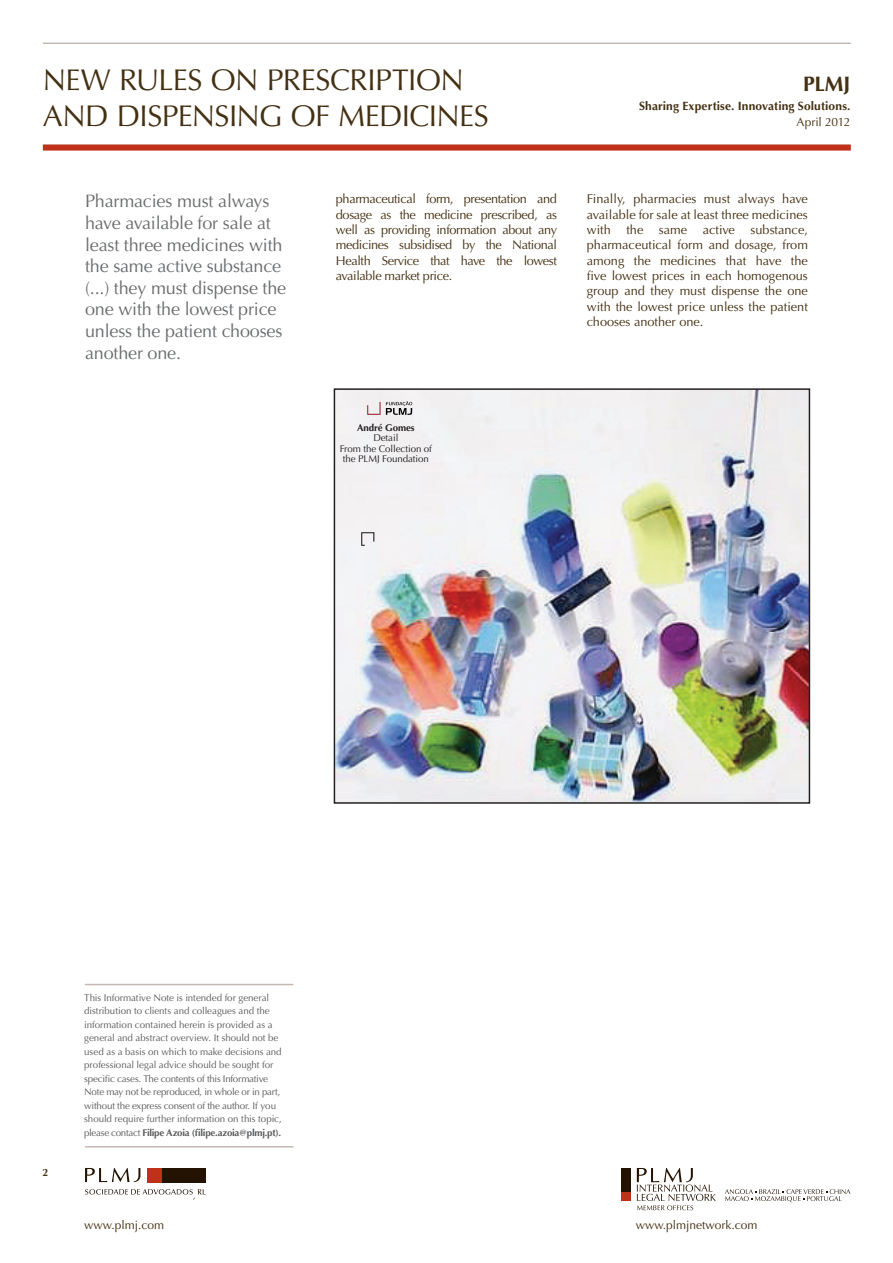
<style>
.page{position:relative;width:893px;height:1263px;background:#fff}
.page>*{position:absolute;margin:0;border:0;box-sizing:border-box;transform-origin:0 0}
.t1{font:30px/36px "Optima";letter-spacing:-.02em;color:#443012}
.t2{font:700 21px "Optima";color:#443012}
.t3{font:18px/21.6px "Optima";letter-spacing:-.01em;color:#696b6d}
.t4{font:12.75px/15.3px "Optima";letter-spacing:-.025em;color:#443012;text-align:justify}
.t5{font:700 12px "Optima";letter-spacing:.01em;color:#443012}
.t6{font:12px "Optima";color:#443012}
.t7{font:12px "Optima";letter-spacing:-.025em;color:#443012}
.t8{font:700 10.5px "Optima";color:#443012}
.t9{font:9.75px/13.5px "Optima";letter-spacing:-.01em;color:#58595b}
.t10{font:9.75px "Optima";letter-spacing:-.01em;color:#231f20}
.t11{font:700 9.75px "Optima";letter-spacing:-.01em;color:#231f20}
.s1{font-weight:700}
</style>
<div class="page">
<hr style="left:43px;top:43px;width:808px;height:1px;background:#c5b8b2">
<div style="left:43px;top:145px;width:808px;height:6px;background:#c0311a"></div>
<hr style="left:85px;top:984px;width:208px;height:1px;background:#c5b8b2">
<hr style="left:85px;top:1146px;width:208px;height:1px;background:#c5b8b2">
<div style="left:621px;top:1191px;width:9px;height:10px;background:#c0311a"></div>
<div style="left:621px;top:1168px;width:9px;height:23px;background:#241202"></div>
<svg style="left:637px;top:1168px;width:79px;height:42px"></svg>
<svg style="left:725px;top:1189px;width:125px;height:13px"></svg>
<div style="left:162px;top:1168px;width:44px;height:14px;background:#241202"></div>
<div style="left:147px;top:1168px;width:15px;height:14px;background:#c0311a"></div>
<svg style="left:85px;top:1168px;width:56px;height:14px"></svg>
<svg style="left:85px;top:1189px;width:121px;height:11px"></svg>
<img style="left:337px;top:391px;width:470px;height:410px">
<div style="left:334px;top:388px;width:476px;height:416px;border:2px solid #231f20"></div>
<svg style="left:367px;top:401px;width:45px;height:14px"></svg>
<svg style="left:361px;top:532px;width:13px;height:14px"></svg>
<h1 class="t1" style="left:43px;top:62px;width:448px">NEW RULES ON PRESCRIPTION<br>AND DISPENSING OF MEDICINES</h1>
<h2 class="t2" style="left:803px;top:71px;width:49px">PLMJ</h2>
<p class="t5" style="left:639px;top:99px;width:213px">Sharing Expertise. Innovating Solutions.</p>
<p class="t7" style="left:797px;top:115px;width:55px">April 2012</p>
<p class="t3" style="left:85px;top:191px;width:203px">Pharmacies must always have available for sale at least three medicines with the same active substance (...) they must dispense the one with the lowest price unless the patient chooses another one.</p>
<p class="t4" style="left:336px;top:192px;width:223px">pharmaceutical form, presentation and dosage as the medicine prescribed, as well as providing information about any medicines subsidised by the National Health Service that have the lowest available market price.</p>
<p class="t4" style="left:587px;top:192px;width:223px">Finally, pharmacies must always have available for sale at least three medicines with the same active substance, pharmaceutical form and dosage, from among the medicines that have the five lowest prices in each homogenous group and they must dispense the one with the lowest price unless the patient chooses another one.</p>
<p class="t11" style="left:357px;top:422px;width:59px">André Gomes</p>
<p class="t10" style="left:373px;top:432px;width:27px">Detail</p>
<p class="t10" style="left:340px;top:443px;width:94px">From the Collection of</p>
<p class="t10" style="left:343px;top:453px;width:87px">the PLMJ Foundation</p>
<p class="t8" style="left:43px;top:1166px;width:7px">2</p>
<p class="t9" style="left:84px;top:991px;width:199px">This Informative Note is intended for general distribution to clients and colleagues and the information contained herein is provided as a general and abstract overview. It should not be used as a basis on which to make decisions and professional legal advice should be sought for specific cases. The contents of this Informative Note may not be reproduced, in whole or in part, without the express consent of the author. If you should require further information on this topic, please contact <span class="s1">Filipe Azoia (filipe.azoia@plmj.pt).</span></p>
<p class="t6" style="left:84px;top:1218px;width:81px">www.plmj.com</p>
<p class="t6" style="left:636px;top:1218px;width:123px">www.plmjnetwork.com</p>
</div>
